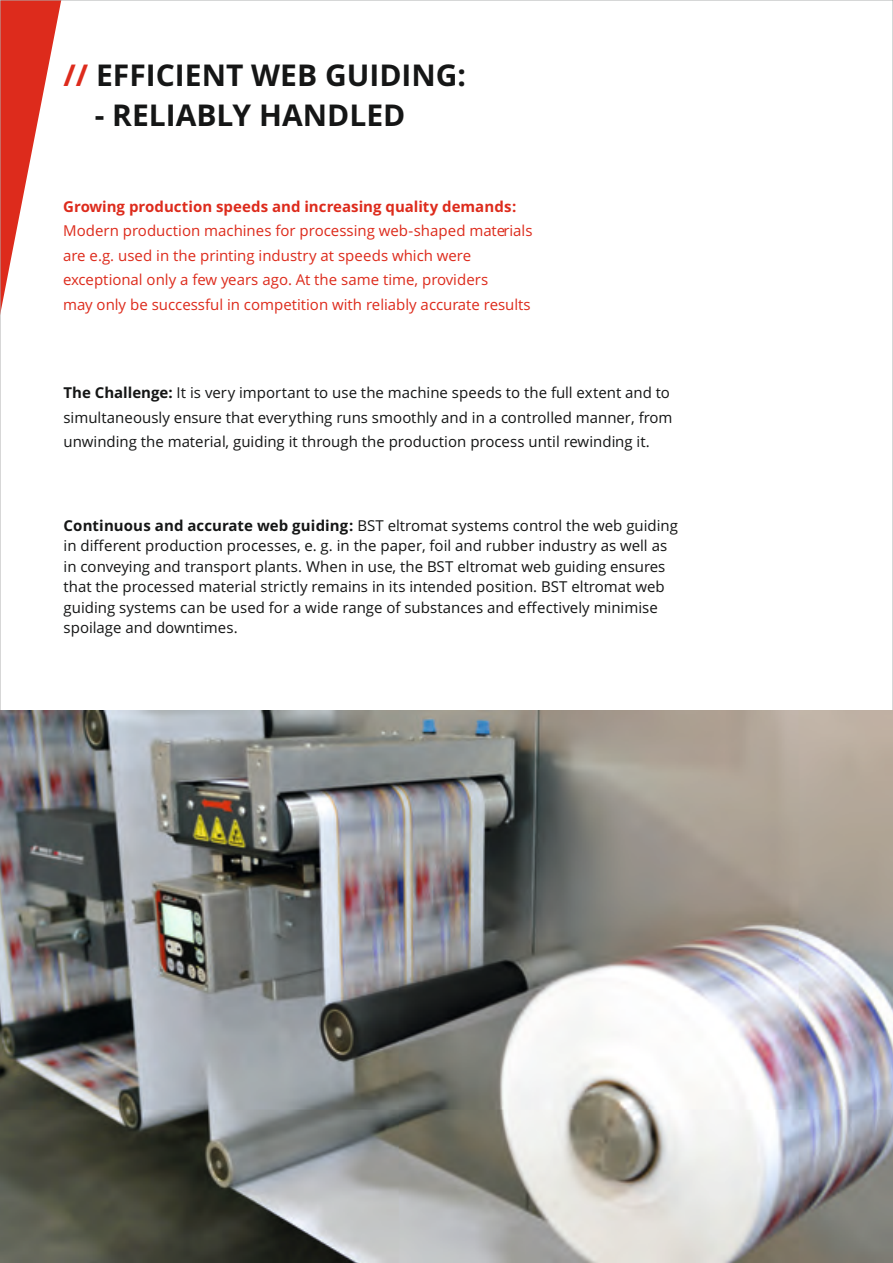
<style>
.page{position:relative;width:893px;height:1263px;background:#fff}
.page>*{position:absolute;margin:0;border:0;box-sizing:border-box;transform-origin:0 0}
.t1{font:700 30px "Open Sans";color:#151616}
.t2{font:15px/20.4px "Open Sans";color:#151616}
.t3{font:15px/24.5px "Open Sans";color:#dd2b1c}
.t4{font:700 15px "Open Sans";color:#dd2b1c}
.s1{color:#dd2b1c}
.s2{font-weight:700}
</style>
<div class="page">
<svg style="left:2px;top:2px;width:59px;height:303px"></svg>
<img style="left:0;top:710px;width:893px;height:553px">
<h1 class="t1" style="left:64px;top:63px;width:404px"><span class="s1">//</span> EFFICIENT WEB GUIDING:</h1>
<h1 class="t1" style="left:95px;top:103px;width:312px">- RELIABLY HANDLED</h1>
<p class="t4" style="left:63px;top:200px;width:455px">Growing production speeds and increasing quality demands:</p>
<p class="t3" style="left:63px;top:220px;width:471px">Modern production machines for processing web-shaped materials are e.g. used in the printing industry at speeds which were exceptional only a few years ago. At the same time, providers<br>may only be successful in competition with reliably accurate results</p>
<p class="t2" style="left:63px;top:382px;width:611px;line-height:24.5px"><span class="s2">The Challenge:</span> It is very important to use the machine speeds to the full extent and to simultaneously ensure that everything runs smoothly and in a controlled manner, from unwinding the material, guiding it through the production process until rewinding it.</p>
<p class="t2" style="left:64px;top:517px;width:616px"><span class="s2">Continuous and accurate web guiding:</span> BST eltromat systems control the web guiding in different production processes, e. g. in the paper, foil and rubber industry as well as in conveying and transport plants. When in use, the BST eltromat web guiding ensures that the processed material strictly remains in its intended position. BST eltromat web guiding systems can be used for a wide range of substances and effectively minimise spoilage and downtimes.</p>
</div>
